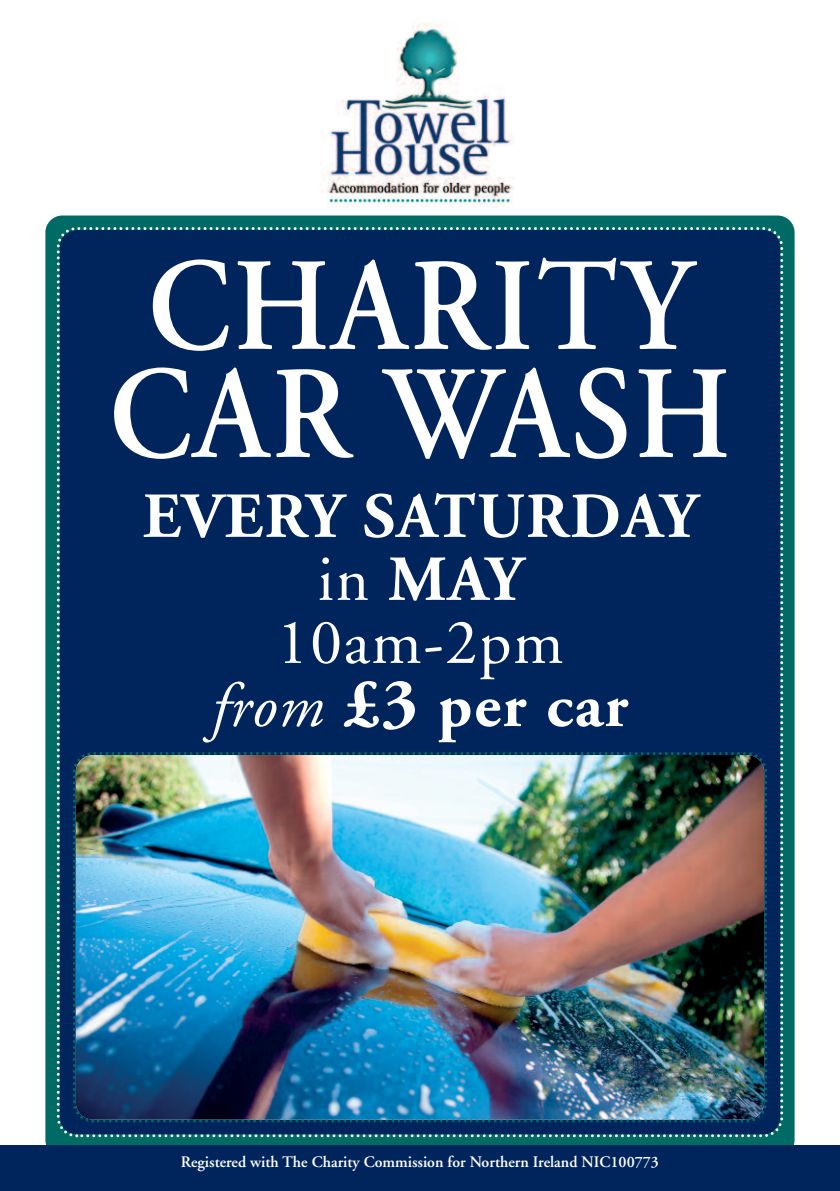
<style>
.page{position:relative;width:840px;height:1191px;background:#fff}
.page>*{position:absolute;margin:0;border:0;box-sizing:border-box;transform-origin:0 0}
.t1{font:600 132px/108px "Adobe Garamond";letter-spacing:.025em;color:#fff;scale:.9 1}
.t2{font:700 64px/63px "Adobe Garamond";letter-spacing:.025em;color:#fff;text-align:center}
.t3{font:600 16px "Adobe Garamond";color:#fff}
.s1{font-weight:400}
.s2{font-weight:400;font-style:italic;font-size:62px}
.s3{font-size:70px}
</style>
<div class="page">
<div style="left:45px;top:215px;width:749px;height:942px;background:#006a64;border-radius:17px"></div>
<img style="left:320px;top:23px;width:194px;height:184px">
<div style="left:0;top:1145px;width:839px;height:46px;background:#00255d"></div>
<div style="left:56px;top:227px;width:728px;height:911px;background:#00255d"></div>
<img style="left:71px;top:750px;width:697px;height:374px">
<h1 class="t1" style="left:109px;top:264px;width:692px">CHARITY<br>CAR WASH</h1>
<h2 class="t2" style="left:143px;top:490px;width:555px">EVERY SATURDAY <span class="s1">in</span> MAY<br><span class="s1">10am-2pm<br></span><span class="s2">from</span> <span class="s3">£3</span> per car</h2>
<p class="t3" style="left:181px;top:1155px;width:479px">Registered with The Charity Commission for Northern Ireland NIC100773</p>
</div>
